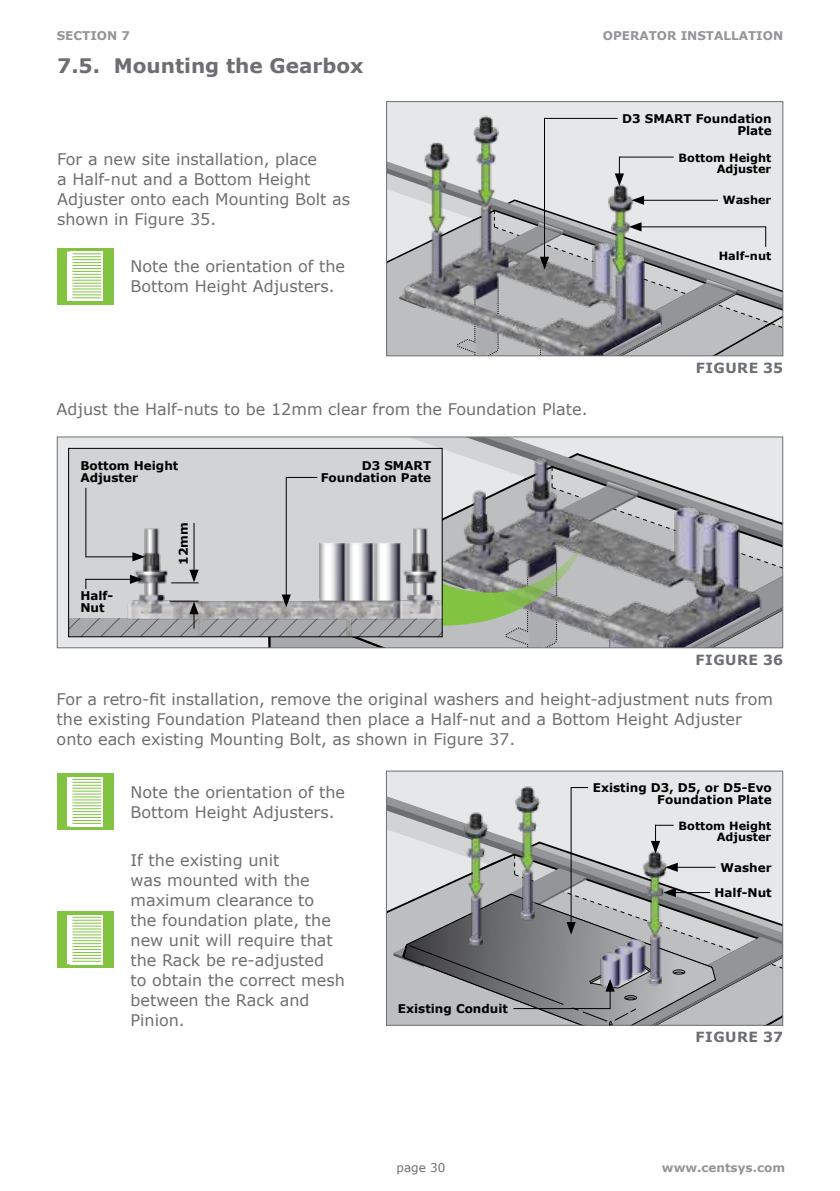
<style>
.page{position:relative;width:840px;height:1191px;background:#fff}
.page>*{position:absolute;margin:0;border:0;box-sizing:border-box;transform-origin:0 0}
.t1{font:700 20px "Verdana";color:#6d6e71}
.t2{font:16px/20px "Verdana";color:#6d6e71}
.t3{font:700 14px "Verdana";letter-spacing:.035em;color:#6d6e71}
.t4{font:700 12px/12px "Verdana";color:#000;text-align:right}
.t5{font:700 12px "Verdana";color:#939598}
.t6{font:12px "Verdana";color:#6d6e71}
.t7{font:700 11.4px/11.4px "Verdana";color:#000;text-align:right}
</style>
<div class="page">
<svg style="left:386px;top:770px;width:397px;height:256px;background:#d8d9da"></svg>
<svg style="left:56px;top:436px;width:727px;height:213px;background:#c6c7c8"></svg>
<hr style="left:570px;top:787px;width:1px;height:138px;background:#000">
<svg style="left:570px;top:787px;width:17px;height:1px"></svg>
<svg style="left:386px;top:101px;width:397px;height:256px;background:#dbdcdc"></svg>
<div style="left:57px;top:248px;width:56px;height:56px;background:#82c341"></div>
<div style="left:70px;top:251px;width:33px;height:50px;background:#fff"></div>
<svg style="left:67px;top:251px;width:34px;height:50px"></svg>
<div style="left:57px;top:773px;width:56px;height:57px;background:#82c341"></div>
<div style="left:70px;top:777px;width:33px;height:49px;background:#fff"></div>
<svg style="left:67px;top:777px;width:34px;height:49px"></svg>
<div style="left:57px;top:911px;width:56px;height:57px;background:#82c341"></div>
<div style="left:70px;top:915px;width:33px;height:49px;background:#fff"></div>
<svg style="left:67px;top:915px;width:34px;height:49px"></svg>
<svg style="left:614px;top:157px;width:9px;height:29px"></svg>
<hr style="left:619px;top:157px;width:54px;height:1px;background:#000">
<svg style="left:386px;top:824px;width:396px;height:201px;background:#a6a8aa"></svg>
<hr style="left:543px;top:118px;width:1px;height:142px;background:#000">
<svg style="left:386px;top:196px;width:396px;height:160px;background:#abacae"></svg>
<hr style="left:544px;top:118px;width:73px;height:1px;background:#000">
<svg style="left:69px;top:437px;width:713px;height:211px;background:#b3b6b6"></svg>
<p class="t5" style="left:57px;top:27px;width:75px">SECTION 7</p>
<p class="t5" style="left:602px;top:27px;width:182px">OPERATOR INSTALLATION</p>
<p class="t1" style="left:57px;top:51px;width:308px">7.5. Mounting the Gearbox</p>
<p class="t2" style="left:57px;top:149px;width:294px">For a new site installation, place<br>a Half-nut and a Bottom Height<br>Adjuster onto each Mounting Bolt as shown in Figure 35.</p>
<p class="t2" style="left:130px;top:256px;width:216px">Note the orientation of the<br>Bottom Height Adjusters.</p>
<p class="t2" style="left:57px;top:398px;width:532px">Adjust the Half-nuts to be 12mm clear from the Foundation Plate.</p>
<p class="t4" style="left:80px;top:459px;width:99px;text-align:left">Bottom Height<br>Adjuster</p>
<p class="t4" style="left:80px;top:590px;width:34px;text-align:left">Half-<br>Nut</p>
<p class="t4" style="left:177px;top:564px;width:44px;rotate:-90deg">12mm</p>
<p class="t4" style="left:320px;top:459px;width:112px">D3 SMART<br>Foundation Pate</p>
<p class="t4" style="left:622px;top:112px;width:151px">D3 SMART Foundation<br>Plate</p>
<p class="t7" style="left:678px;top:152px;width:94px">Bottom Height<br>Adjuster</p>
<p class="t7" style="left:722px;top:194px;width:50px">Washer</p>
<p class="t7" style="left:718px;top:249px;width:54px">Half-nut</p>
<p class="t3" style="left:695px;top:358px;width:89px">FIGURE 35</p>
<p class="t3" style="left:695px;top:650px;width:89px">FIGURE 36</p>
<p class="t2" style="left:57px;top:689px;width:717px">For a retro-fit installation, remove the original washers and height-adjustment nuts from the existing Foundation Plateand then place a Half-nut and a Bottom Height Adjuster onto each existing Mounting Bolt, as shown in Figure 37.</p>
<p class="t2" style="left:130px;top:782px;width:216px">Note the orientation of the<br>Bottom Height Adjusters.</p>
<p class="t2" style="left:130px;top:849px;width:216px">If the existing unit<br>was mounted with the maximum clearance to<br>the foundation plate, the new unit will require that the Rack be re-adjusted<br>to obtain the correct mesh between the Rack and<br>Pinion.</p>
<p class="t4" style="left:592px;top:781px;width:180px">Existing D3, D5, or D5-Evo<br>Foundation Plate</p>
<p class="t7" style="left:678px;top:820px;width:94px">Bottom Height<br>Adjuster</p>
<p class="t4" style="left:720px;top:861px;width:53px">Washer</p>
<p class="t4" style="left:714px;top:886px;width:59px">Half-Nut</p>
<p class="t4" style="left:397px;top:1002px;width:112px">Existing Conduit</p>
<p class="t3" style="left:695px;top:1027px;width:89px">FIGURE 37</p>
<p class="t6" style="left:396px;top:1159px;width:50px">page 30</p>
<p class="t5" style="left:661px;top:1159px;width:124px">www.centsys.com</p>
</div>
